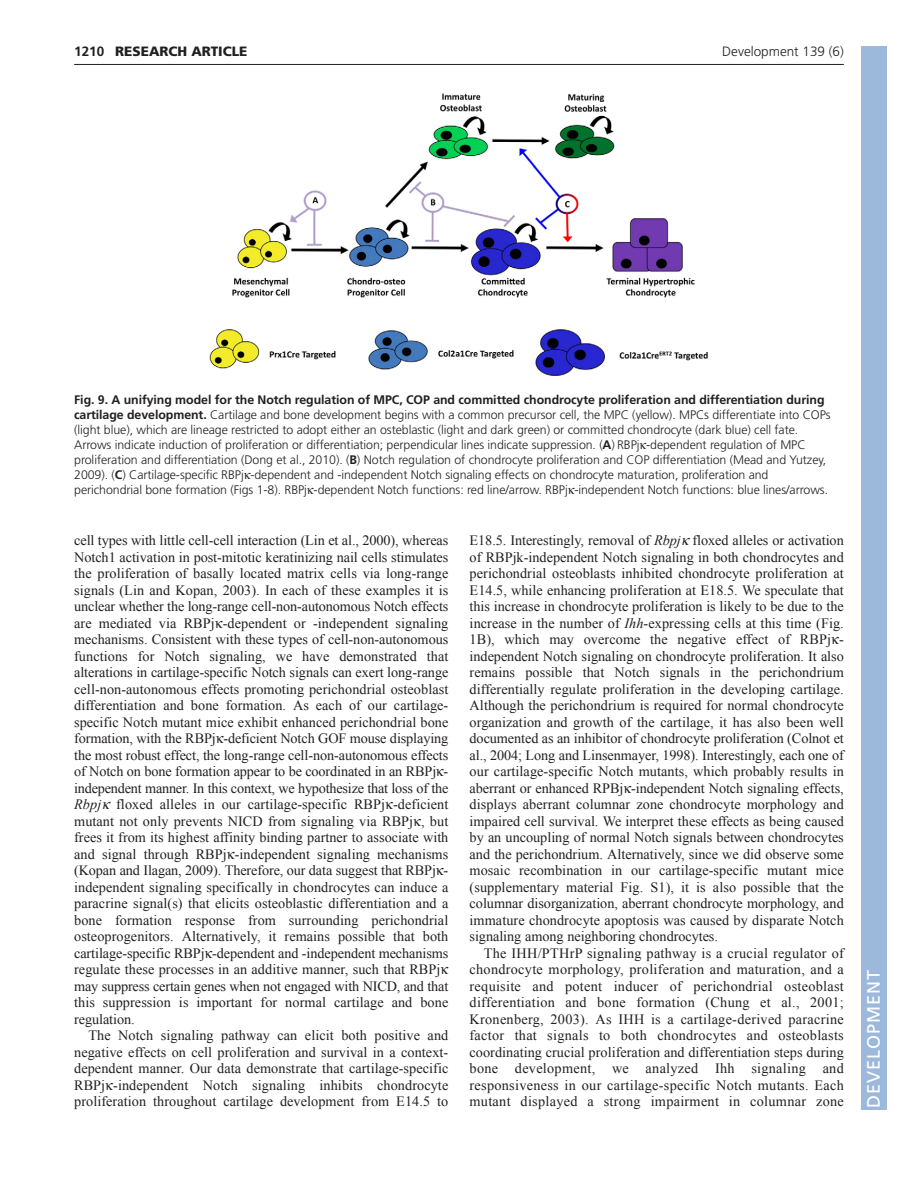
<style>
.page{position:relative;width:918px;height:1188px;background:#fff}
.page>*{position:absolute;margin:0;border:0;box-sizing:border-box;transform-origin:0 0}
.t1{font:18px "Frutiger LT Std";letter-spacing:.055em;color:#fff}
.t2{font:14.25px/16.5px "Times New Roman";letter-spacing:.005em;color:#231f20;text-align:justify}
.t3{font:300 13.5px "Frutiger LT Std";color:#231f20}
.t4{font:900 13.5px "Frutiger LT Std";color:#231f20}
.t5{font:700 13.5px "Frutiger LT Std";color:#231f20}
.t6{font:300 12.3px/15px "Frutiger LT Std";letter-spacing:-.005em;color:#231f20}
.s1{font-weight:700}
.s2{font-style:italic}
</style>
<div class="page">
<hr style="left:74px;top:64px;width:770px;height:1px;background:#231f20">
<img style="left:209px;top:93px;width:499px;height:283px">
<div style="left:861px;top:46px;width:25px;height:1064px;background:#9cb9db"></div>
<p class="t5" style="left:74px;top:46px;width:32px">1210</p>
<p class="t4" style="left:115px;top:46px;width:134px">RESEARCH ARTICLE</p>
<p class="t3" style="left:722px;top:46px;width:123px">Development 139 (6)</p>
<p class="t6" style="left:74px;top:393px;width:758px"><span class="s1">Fig. 9. A unifying model for the Notch regulation of MPC, COP and committed chondrocyte proliferation and differentiation during cartilage development.</span> Cartilage and bone development begins with a common precursor cell, the MPC (yellow). MPCs differentiate into COPs (light blue), which are lineage restricted to adopt either an osteblastic (light and dark green) or committed chondrocyte (dark blue) cell fate.<br>Arrows indicate induction of proliferation or differentiation; perpendicular lines indicate suppression. (<span class="s1">A</span>) RBPj -dependent regulation of MPC proliferation and differentiation (Dong et al., 2010). (<span class="s1">B</span>) Notch regulation of chondrocyte proliferation and COP differentiation (Mead and Yutzey, 2009). (<span class="s1">C</span>) Cartilage-specific RBPj -dependent and -independent Notch signaling effects on chondrocyte maturation, proliferation and perichondrial bone formation (Figs 1-8). RBPj -dependent Notch functions: red line/arrow. RBPj -independent Notch functions: blue lines/arrows.</p>
<p class="t2" style="left:74px;top:532px;width:376px;text-align:left">cell types with little cell-cell interaction (Lin et al., 2000), whereas Notch1 activation in post-mitotic keratinizing nail cells stimulates the proliferation of basally located matrix cells via long-range signals (Lin and Kopan, 2003). In each of these examples it is unclear whether the long-range cell-non-autonomous Notch effects are mediated via RBPj -dependent or -independent signaling mechanisms. Consistent with these types of cell-non-autonomous functions for Notch signaling, we have demonstrated that alterations in cartilage-specific Notch signals can exert long-range cell-non-autonomous effects promoting perichondrial osteoblast differentiation and bone formation. As each of our cartilage&shy;specific Notch mutant mice exhibit enhanced perichondrial bone formation, with the RBPj -deficient Notch GOF mouse displaying the most robust effect, the long-range cell-non-autonomous effects of Notch on bone formation appear to be coordinated in an RBPj - independent manner. In this context, we hypothesize that loss of the <span class="s2">Rbpj</span> floxed alleles in our cartilage-specific RBPj -deficient mutant not only prevents NICD from signaling via RBPj , but frees it from its highest affinity binding partner to associate with and signal through RBPj -independent signaling mechanisms (Kopan and Ilagan, 2009). Therefore, our data suggest that RBPj - independent signaling specifically in chondrocytes can induce a paracrine signal(s) that elicits osteoblastic differentiation and a bone formation response from surrounding perichondrial osteoprogenitors. Alternatively, it remains possible that both cartilage-specific RBPj -dependent and -independent mechanisms regulate these processes in an additive manner, such that RBPj may suppress certain genes when not engaged with NICD, and that this suppression is important for normal cartilage and bone regulation.</p>
<p class="t2" style="left:74px;top:1027px;width:376px;text-indent:14px">The Notch signaling pathway can elicit both positive and negative effects on cell proliferation and survival in a context&shy;dependent manner. Our data demonstrate that cartilage-specific RBPj -independent Notch signaling inhibits chondrocyte proliferation throughout cartilage development from E14.5 to</p>
<p class="t2" style="left:470px;top:532px;width:376px">E18.5. Interestingly, removal of <span class="s2">Rbpj</span> floxed alleles or activation of RBPjk-independent Notch signaling in both chondrocytes and perichondrial osteoblasts inhibited chondrocyte proliferation at E14.5, while enhancing proliferation at E18.5. We speculate that this increase in chondrocyte proliferation is likely to be due to the increase in the number of <span class="s2">Ihh</span>-expressing cells at this time (Fig.<br>1B), which may overcome the negative effect of RBPj - independent Notch signaling on chondrocyte proliferation. It also remains possible that Notch signals in the perichondrium differentially regulate proliferation in the developing cartilage.<br>Although the perichondrium is required for normal chondrocyte organization and growth of the cartilage, it has also been well documented as an inhibitor of chondrocyte proliferation (Colnot et al., 2004; Long and Linsenmayer, 1998). Interestingly, each one of our cartilage-specific Notch mutants, which probably results in aberrant or enhanced RPBj -independent Notch signaling effects, displays aberrant columnar zone chondrocyte morphology and impaired cell survival. We interpret these effects as being caused by an uncoupling of normal Notch signals between chondrocytes and the perichondrium. Alternatively, since we did observe some mosaic recombination in our cartilage-specific mutant mice (supplementary material Fig. S1), it is also possible that the columnar disorganization, aberrant chondrocyte morphology, and immature chondrocyte apoptosis was caused by disparate Notch signaling among neighboring chondrocytes.</p>
<p class="t2" style="left:470px;top:945px;width:376px;text-indent:14px">The IHH/PTHrP signaling pathway is a crucial regulator of chondrocyte morphology, proliferation and maturation, and a requisite and potent inducer of perichondrial osteoblast differentiation and bone formation (Chung et al., 2001; Kronenberg, 2003). As IHH is a cartilage-derived paracrine factor that signals to both chondrocytes and osteoblasts coordinating crucial proliferation and differentiation steps during bone development, we analyzed Ihh signaling and responsiveness in our cartilage-specific Notch mutants. Each mutant displayed a strong impairment in columnar zone</p>
<p class="t1" style="left:863px;top:1108px;width:140px;rotate:-90deg">DEVELOPMENT</p>
</div>
